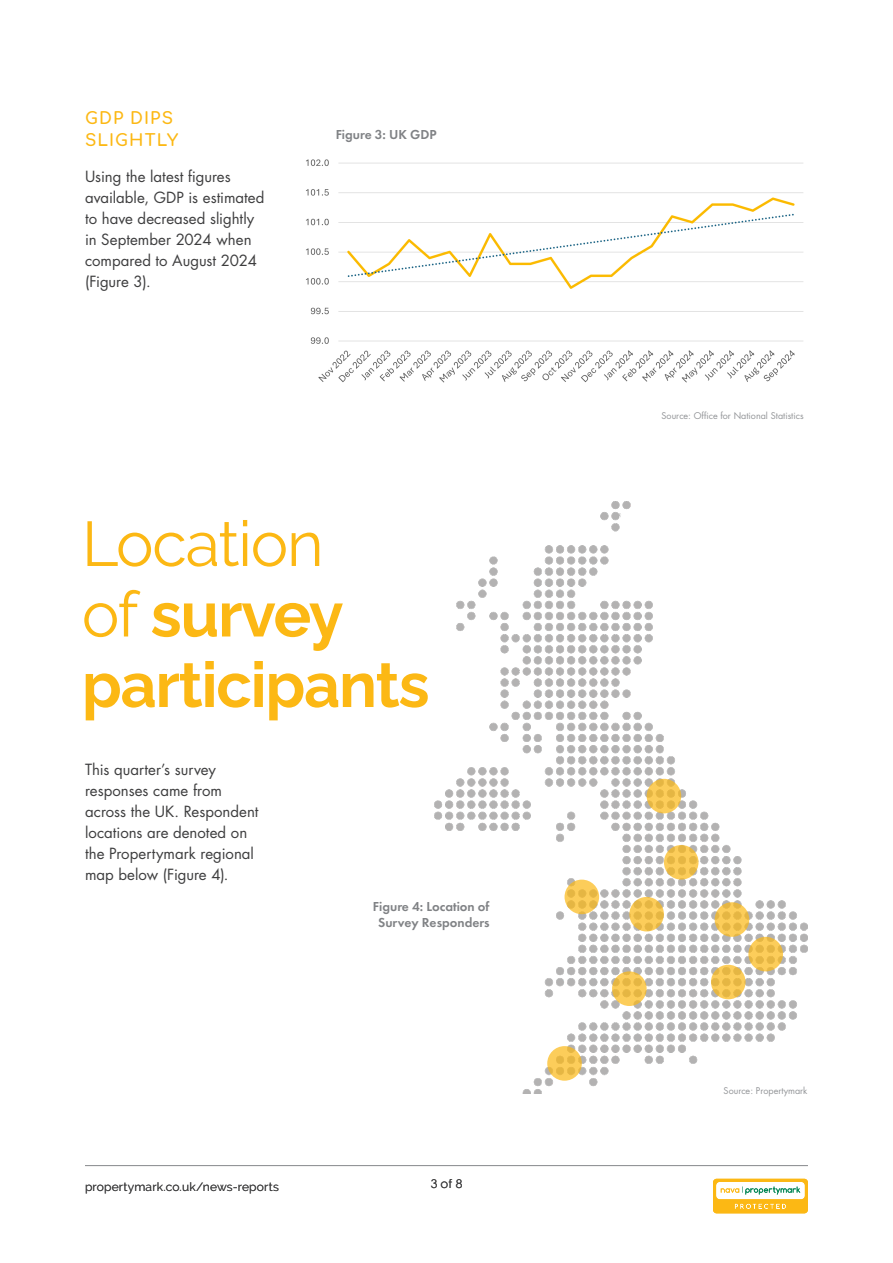
<style>
.page{position:relative;width:893px;height:1263px;background:#fff}
.page>*{position:absolute;margin:0;border:0;box-sizing:border-box;transform-origin:0 0}
.t1{font:700 63px/70.5px "Raleway";letter-spacing:-.02em;color:#fcb814}
.t2{font:700 16.5px/22.5px "Comfortaa";letter-spacing:.065em;color:#fcb814}
.t3{font:15px/21px "Futura Std";color:#3e3e3f}
.t4{font:600 13.5px/16.2px "Futura PT";color:#808285;text-align:center}
.Body_copy{font:12px "Raleway";letter-spacing:.015em;color:#3e3e3f}
.Body_copy-2{font:12px "Century Gothic";color:#3e3e3f}
.t5{font:9px "Futura Std";color:#939598}
.s1{font-weight:400}
</style>
<div class="page">
<img style="left:306px;top:159px;width:498px;height:224px">
<img style="left:434px;top:501px;width:374px;height:593px">
<svg style="left:664px;top:845px;width:34px;height:35px"></svg>
<svg style="left:547px;top:1046px;width:35px;height:35px"></svg>
<svg style="left:612px;top:971px;width:35px;height:35px"></svg>
<svg style="left:647px;top:779px;width:34px;height:34px"></svg>
<svg style="left:629px;top:897px;width:35px;height:34px"></svg>
<svg style="left:711px;top:965px;width:35px;height:34px"></svg>
<svg style="left:715px;top:902px;width:34px;height:35px"></svg>
<svg style="left:748px;top:937px;width:35px;height:34px"></svg>
<svg style="left:564px;top:880px;width:35px;height:34px"></svg>
<hr style="left:85px;top:1165px;width:723px;height:1px;background:#939598">
<svg style="left:713px;top:1179px;width:95px;height:34px"></svg>
<p class="t2" style="left:85px;top:105px;width:95px">GDP DIPS<br>SLIGHTLY</p>
<p class="t3" style="left:85px;top:167px;width:181px">Using the latest figures available, GDP is estimated to have decreased slightly in September 2024 when compared to August 2024 (Figure 3).</p>
<p class="t4" style="left:336px;top:126px;width:102px">Figure 3: UK GDP</p>
<p class="t1" style="left:82px;top:501px;width:349px"><span class="s1">Location<br>of</span> survey participants</p>
<p class="t3" style="left:85px;top:760px;width:175px">This quarter’s survey responses came from across the UK. Respondent locations are denoted on the Propertymark regional map below (Figure 4).</p>
<p class="t4" style="left:373px;top:898px;width:118px">Figure 4: Location of<br>Survey Responders</p>
<p class="Body_copy" style="left:85px;top:1179px;width:196px">propertymark.co.uk/news-reports</p>
<p class="Body_copy-2" style="left:431px;top:1175px;width:33px">3 of 8</p>
<p class="t5" style="left:662px;top:410px;width:144px">Source: Office for National Statistics</p>
<p class="t5" style="left:724px;top:1085px;width:85px">Source: Propertymark</p>
</div>
